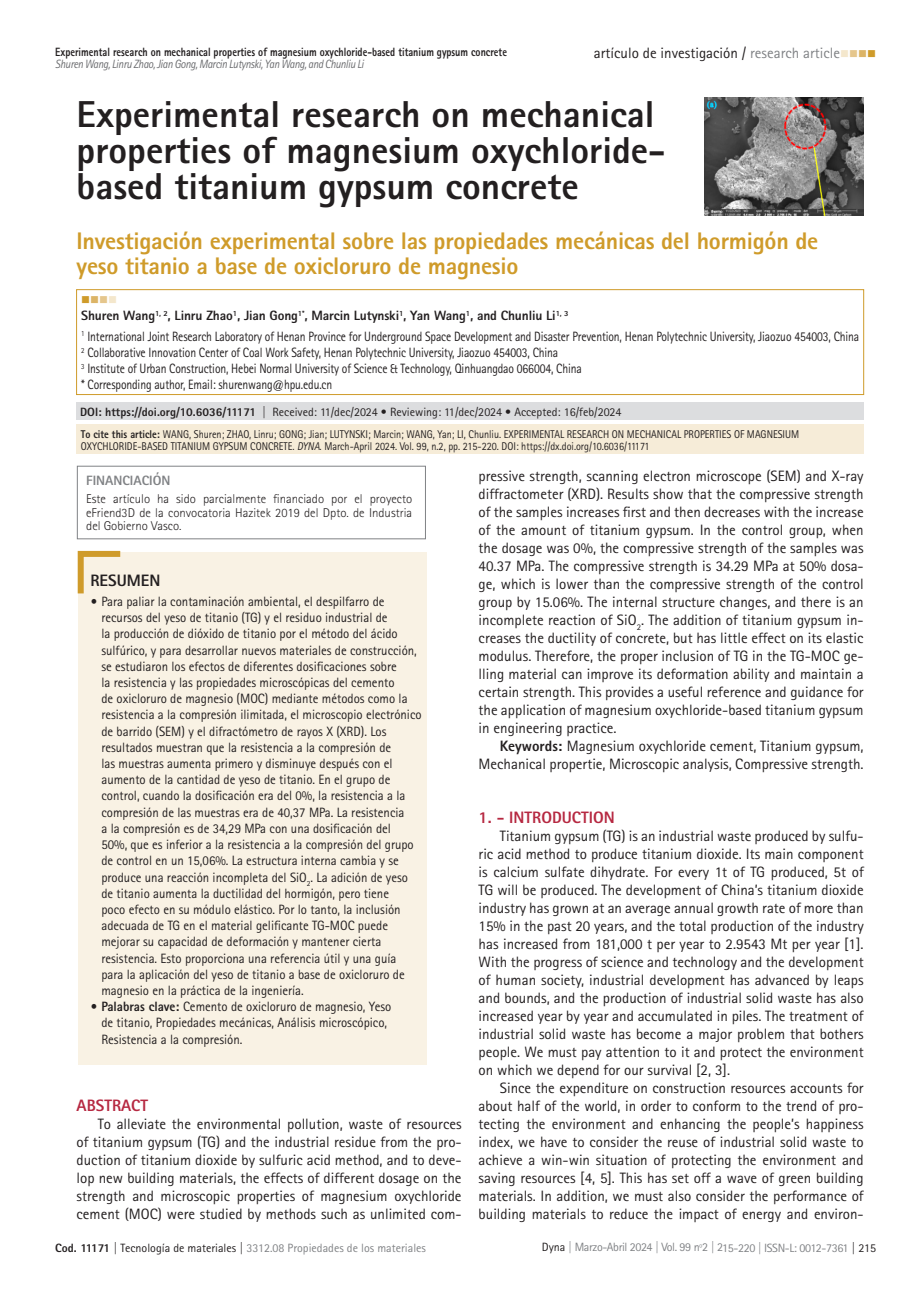
<style>
.page{position:relative;width:919px;height:1289px;background:#fff}
.page>*{position:absolute;margin:0;border:0;box-sizing:border-box;transform-origin:0 0}
.t1{font:800 37.5px/36px "AT Rotis Sans Serif";color:#231f20}
.t2{font:800 24px/25.5px "AT Rotis Sans Serif";letter-spacing:-.01em;color:#cf9b2a}
.Ladillo{font:800 16.5px "AT Rotis Sans Serif";color:#b62841}
.t3{font:800 16.5px "AT Rotis Sans Serif";color:#231f20}
.t4{font:15px/18px "AT Rotis Sans Serif";color:#231f20;text-align:justify}
.t5{font:13.5px/16.2px "AT Rotis Sans Serif";color:#231f20;scale:.95 1}
.t6{font:13.5px "AT Rotis Sans Serif";color:#231f20;scale:.86 1}
.t7{font:800 13.5px "AT Rotis Sans Serif";letter-spacing:-.01em;color:#231f20}
.Ladillo-2{font:800 13.5px "AT Rotis Sans Serif";color:#808285}
.Bibliografia_Texto{font:300 12.75px/13.5px "AT Rotis Sans Serif";color:#231f20;text-align:justify}
.t8{font:12px "AT Rotis Sans Serif";color:#231f20}
.t9{font:800 12px "AT Rotis Sans Serif";color:#231f20;scale:.84 1}
.t10{font:12px "AT Rotis Sans Serif";color:#808285}
.t11{font:italic 12px "AT Rotis Sans Serif";letter-spacing:-.03em;color:#6c6d70;scale:.9 1}
.t12{font:12px "AT Rotis Sans Serif";letter-spacing:-.035em;color:#808285}
.t13{font:12px "Wingdings";color:#cf9b2a}
.t14{font:11.25px/12px "AT Rotis Sans Serif";color:#231f20;scale:.9 1}
.s1{color:#808285}
.s2{color:#f4e7cc}
.s3{color:#e5c68c}
.s4{color:#dcb466}
.s5{color:#cf9b2a}
.s6{font-weight:800}
.s7{font-style:italic}
.s8{font-weight:800;color:#231f20}
.s9{color:#231f20}
</style>
<div class="page">
<div style="left:77px;top:403px;width:786px;height:17px;background:#dcdddf"></div>
<div style="left:76px;top:289px;width:788px;height:106px;border:1px solid #cf9b2a"></div>
<img style="left:704px;top:98px;width:159px;height:118px">
<div style="left:78px;top:552px;width:348px;height:512px;background:#f9f2e4"></div>
<svg style="left:77px;top:550px;width:44px;height:44px"></svg>
<div style="left:77px;top:424px;width:786px;height:30px;background:#f6ecd8"></div>
<div style="left:77px;top:466px;width:349px;height:73px;border:1px solid #808285"></div>
<p class="t9" style="left:55px;top:44px;width:539px">Experimental research on mechanical properties of magnesium oxychloride-based titanium gypsum concrete</p>
<p class="t4" style="left:594px;top:44px;width:283px">artículo de investigación / <span class="s1">research article</span><span class="s2">■</span><span class="s3">■</span><span class="s4">■</span><span class="s5">■</span></p>
<p class="t11" style="left:55px;top:57px;width:344px">Shuren Wang, Linru Zhao, Jian Gong, Marcin Lutynski, Yan Wang, and Chunliu Li</p>
<p class="t1" style="left:77px;top:96px;width:590px">Experimental research on mechanical properties of magnesium oxychloride&shy;based titanium gypsum concrete</p>
<p class="t2" style="left:77px;top:227px;width:743px">Investigación experimental sobre las propiedades mecánicas del hormigón de yeso titanio a base de oxicloruro de magnesio</p>
<p class="t13" style="left:81px;top:293px;width:37px">■<span class="s4">■</span><span class="s3">■</span><span class="s2">■</span></p>
<p class="t7" style="left:81px;top:307px;width:488px">Shuren Wang<sup>1,</sup> <sup>2</sup>, Linru Zhao<sup>1</sup>, Jian Gong<sup>1*</sup>, Marcin Lutynski<sup>1</sup>, Yan Wang<sup>1</sup>, and Chunliu Li<sup>1,</sup> <sup>3</sup></p>
<p class="t6" style="left:81px;top:328px;width:906px"><sup>1</sup> International Joint Research Laboratory of Henan Province for Underground Space Development and Disaster Prevention, Henan Polytechnic University, Jiaozuo 454003, China</p>
<p class="t6" style="left:81px;top:344px;width:556px"><sup>2</sup> Collaborative Innovation Center of Coal Work Safety, Henan Polytechnic University, Jiaozuo 454003, China</p>
<p class="t6" style="left:81px;top:360px;width:583px"><sup>3</sup> Institute of Urban Construction, Hebei Normal University of Science &amp; Technology, Qinhuangdao 066004, China</p>
<p class="t6" style="left:81px;top:377px;width:293px">* Corresponding author, Email: shurenwang@hpu.edu.cn</p>
<p class="t8" style="left:80px;top:405px;width:542px"><span class="s6">DOI: https://doi.org/10.6036/11171</span> | Received: 11/dec/2024 • Reviewing: 11/dec/2024 • Accepted: 16/feb/2024</p>
<p class="t14" style="left:81px;top:428px;width:799px"><span class="s6">To cite this article:</span> WANG, Shuren; ZHAO, Linru; GONG; Jian; LUTYNSKI; Marcin; WANG, Yan; LI, Chunliu. EXPERIMENTAL RESEARCH ON MECHANICAL PROPERTIES OF MAGNESIUM<br>OXYCHLORIDE-BASED TITANIUM GYPSUM CONCRETE. <span class="s7">DYNA</span>. March-April 2024. Vol. 99, n.2, pp. 215-220. DOI: https://dx.doi.org/10.6036/11171</p>
<p class="Ladillo-2" style="left:86px;top:472px;width:86px">FINANCIACIÓN</p>
<p class="Bibliografia_Texto" style="left:86px;top:492px;width:327px">Este artículo ha sido parcialmente financiado por el proyecto eFriend3D de la convocatoria Hazitek 2019 del Dpto. de Industria del Gobierno Vasco.</p>
<p class="t4" style="left:478px;top:467px;width:386px">pressive strength, scanning electron microscope (SEM) and X-ray diffractometer (XRD). Results show that the compressive strength of the samples increases first and then decreases with the increase of the amount of titanium gypsum. In the control group, when the dosage was 0%, the compressive strength of the samples was 40.37 MPa. The compressive strength is 34.29 MPa at 50% dosa&shy;ge, which is lower than the compressive strength of the control group by 15.06%. The internal structure changes, and there is an incomplete reaction of SiO<sub>2</sub>. The addition of titanium gypsum in&shy;creases the ductility of concrete, but has little effect on its elastic modulus. Therefore, the proper inclusion of TG in the TG-MOC ge&shy;lling material can improve its deformation ability and maintain a certain strength. This provides a useful reference and guidance for the application of magnesium oxychloride-based titanium gypsum in engineering practice.</p>
<p class="t4" style="left:478px;top:737px;width:386px;text-align:right"><span class="s6">Keywords:</span> Magnesium oxychloride cement, Titanium gypsum,<br>Mechanical propertie, Microscopic analysis, Compressive strength.</p>
<p class="Ladillo" style="left:478px;top:807px;width:137px">1. - INTRODUCTION</p>
<p class="t4" style="left:478px;top:827px;width:386px;text-indent:21px">Titanium gypsum (TG) is an industrial waste produced by sulfu&shy;ric acid method to produce titanium dioxide. Its main component is calcium sulfate dihydrate. For every 1t of TG produced, 5t of TG will be produced. The development of China’s titanium dioxide industry has grown at an average annual growth rate of more than 15% in the past 20 years, and the total production of the industry has increased from 181,000 t per year to 2.9543 Mt per year [1].<br>With the progress of science and technology and the development of human society, industrial development has advanced by leaps and bounds, and the production of industrial solid waste has also increased year by year and accumulated in piles. The treatment of industrial solid waste has become a major problem that bothers people. We must pay attention to it and protect the environment on which we depend for our survival [2, 3].</p>
<p class="t4" style="left:478px;top:1079px;width:386px;text-indent:21px">Since the expenditure on construction resources accounts for about half of the world, in order to conform to the trend of pro&shy;tecting the environment and enhancing the people’s happiness index, we have to consider the reuse of industrial solid waste to achieve a win-win situation of protecting the environment and saving resources [4, 5]. This has set off a wave of green building materials. In addition, we must also consider the performance of building materials to reduce the impact of energy and environ-</p>
<p class="t3" style="left:90px;top:569px;width:72px">RESUMEN</p>
<p class="t5" style="left:101px;top:593px;width:338px;text-indent:-11px"><span class="s6">•</span> Para paliar la contaminación ambiental, el despilfarro de recursos del yeso de titanio (TG) y el residuo industrial de<br>la producción de dióxido de titanio por el método del ácido sulfúrico, y para desarrollar nuevos materiales de construcción, se estudiaron los efectos de diferentes dosificaciones sobre<br>la resistencia y las propiedades microscópicas del cemento<br>de oxicloruro de magnesio (MOC) mediante métodos como la resistencia a la compresión ilimitada, el microscopio electrónico de barrido (SEM) y el difractómetro de rayos X (XRD). Los resultados muestran que la resistencia a la compresión de<br>las muestras aumenta primero y disminuye después con el aumento de la cantidad de yeso de titanio. En el grupo de control, cuando la dosificación era del 0%, la resistencia a la compresión de las muestras era de 40,37 MPa. La resistencia<br>a la compresión es de 34,29 MPa con una dosificación del<br>50%, que es inferior a la resistencia a la compresión del grupo de control en un 15,06%. La estructura interna cambia y se produce una reacción incompleta del SiO<sub>2</sub>. La adición de yeso de titanio aumenta la ductilidad del hormigón, pero tiene<br>poco efecto en su módulo elástico. Por lo tanto, la inclusión adecuada de TG en el material gelificante TG-MOC puede mejorar su capacidad de deformación y mantener cierta resistencia. Esto proporciona una referencia útil y una guía para la aplicación del yeso de titanio a base de oxicloruro de magnesio en la práctica de la ingeniería.</p>
<p class="t5" style="left:101px;top:998px;width:307px;text-indent:-11px"><span class="s6">• Palabras clave:</span> Cemento de oxicloruro de magnesio, Yeso de titanio, Propiedades mecánicas, Análisis microscópico,<br>Resistencia a la compresión.</p>
<p class="Ladillo" style="left:77px;top:1095px;width:73px">ABSTRACT</p>
<p class="t4" style="left:77px;top:1115px;width:386px;text-indent:21px">To alleviate the environmental pollution, waste of resources of titanium gypsum (TG) and the industrial residue from the pro&shy;duction of titanium dioxide by sulfuric acid method, and to deve&shy;lop new building materials, the effects of different dosage on the strength and microscopic properties of magnesium oxychloride cement (MOC) were studied by methods such as unlimited com-</p>
<p class="t10" style="left:55px;top:1240px;width:372px"><span class="s8">Cod. 11171</span> <span class="s9">| Tecnología de materiales |</span> 3312.08 Propiedades de los materiales</p>
<p class="t12" style="left:542px;top:1240px;width:335px"><span class="s9">Dyna</span> | Marzo-Abril 2024 | Vol. 99 nº2 | 215-220 | ISSN-L: 0012-7361 <span class="s9">| 215</span></p>
</div>
